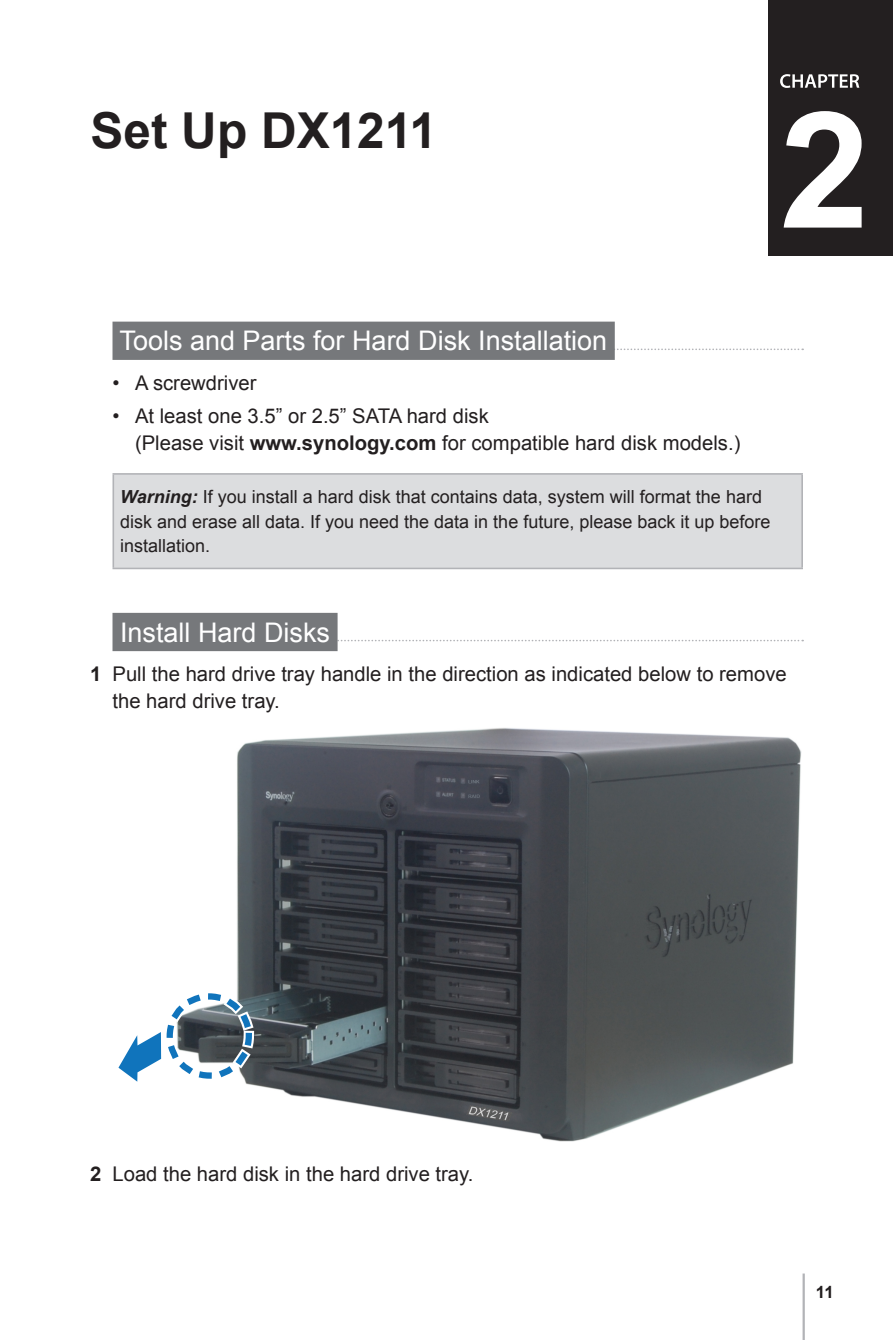
<style>
.page{position:relative;width:893px;height:1340px;background:#fff}
.page>*{position:absolute;margin:0;border:0;box-sizing:border-box;transform-origin:0 0}
.ChapterNum{font:700 162px "Arial";color:#fff}
.SectionTitle{font:700 49.5px "Arial";color:#231f20}
.H1-sidebar{font:27px "Arial";color:#fff}
.Bullet-sidebar{font:20.25px/27px "Arial";color:#231f20}
.Task-N-before-sideba{font:20.25px/27px "Arial";color:#231f20}
.Task-N-sidebar{font:20.25px "Arial";color:#231f20}
.Warning{font:18px/24.8px "Arial";color:#231f20}
.FooterLeft{font:700 16.88px "Arial";color:#231f20}
.s1{font-weight:700}
.s2{font-weight:700;font-style:italic}
</style>
<div class="page">
<div style="left:768px;top:0;width:125px;height:255px;background:#231f20"></div>
<svg style="left:780px;top:74px;width:79px;height:14px"></svg>
<hr style="left:802px;top:1273px;width:3px;height:66px;background:#b2b3b7">
<svg style="left:617px;top:348px;width:186px;height:2px"></svg>
<div style="left:112px;top:321px;width:503px;height:39px;background:#76787b"></div>
<svg style="left:338px;top:639px;width:465px;height:2px"></svg>
<div style="left:112px;top:613px;width:226px;height:38px;background:#76787b"></div>
<div style="left:113px;top:474px;width:689px;height:94px;background:#dcdddf"></div>
<hr style="left:112px;top:473px;width:691px;height:1px;background:#b2b3b7">
<hr style="left:112px;top:474px;width:2px;height:93px;background:#b2b3b7">
<hr style="left:801px;top:474px;width:2px;height:93px;background:#b2b3b7">
<hr style="left:112px;top:567px;width:691px;height:2px;background:#b2b3b7">
<img style="left:176px;top:728px;width:625px;height:413px">
<div style="left:164px;top:991px;width:90px;height:89px;border:10px dashed #fff;border-radius:50%"></div>
<div style="left:167px;top:993px;width:85px;height:85px;border:6px dashed #1074bc;border-radius:50%"></div>
<svg style="left:118px;top:1029px;width:47px;height:53px"></svg>
<p class="SectionTitle" style="left:90px;top:98px;width:348px">Set Up DX1211</p>
<p class="ChapterNum" style="left:780px;top:63px;width:92px">2</p>
<p class="H1-sidebar" style="left:120px;top:323px;width:489px">Tools and Parts for Hard Disk Installation</p>
<p class="Bullet-sidebar" style="left:112px;top:369px;width:146px">• A screwdriver</p>
<p class="Bullet-sidebar" style="left:135px;top:403px;width:607px;text-indent:-22px">• At least one 3.5” or 2.5” SATA hard disk<br>(Please visit <span class="s1">www.synology.com</span> for compatible hard disk models.)</p>
<p class="Warning" style="left:120px;top:484px;width:652px"><span class="s2">Warning:</span> If you install a hard disk that contains data, system will format the hard disk and erase all data. If you need the data in the future, please back it up before installation.</p>
<p class="H1-sidebar" style="left:120px;top:614px;width:212px">Install Hard Disks</p>
<p class="Task-N-before-sideba" style="left:112px;top:660px;width:676px;text-indent:-22px"><span class="s1">1</span> Pull the hard drive tray handle in the direction as indicated below to remove the hard drive tray.</p>
<p class="Task-N-sidebar" style="left:90px;top:1160px;width:385px"><span class="s1">2</span> Load the hard disk in the hard drive tray.</p>
<p class="FooterLeft" style="left:816px;top:1280px;width:19px">11</p>
</div>
